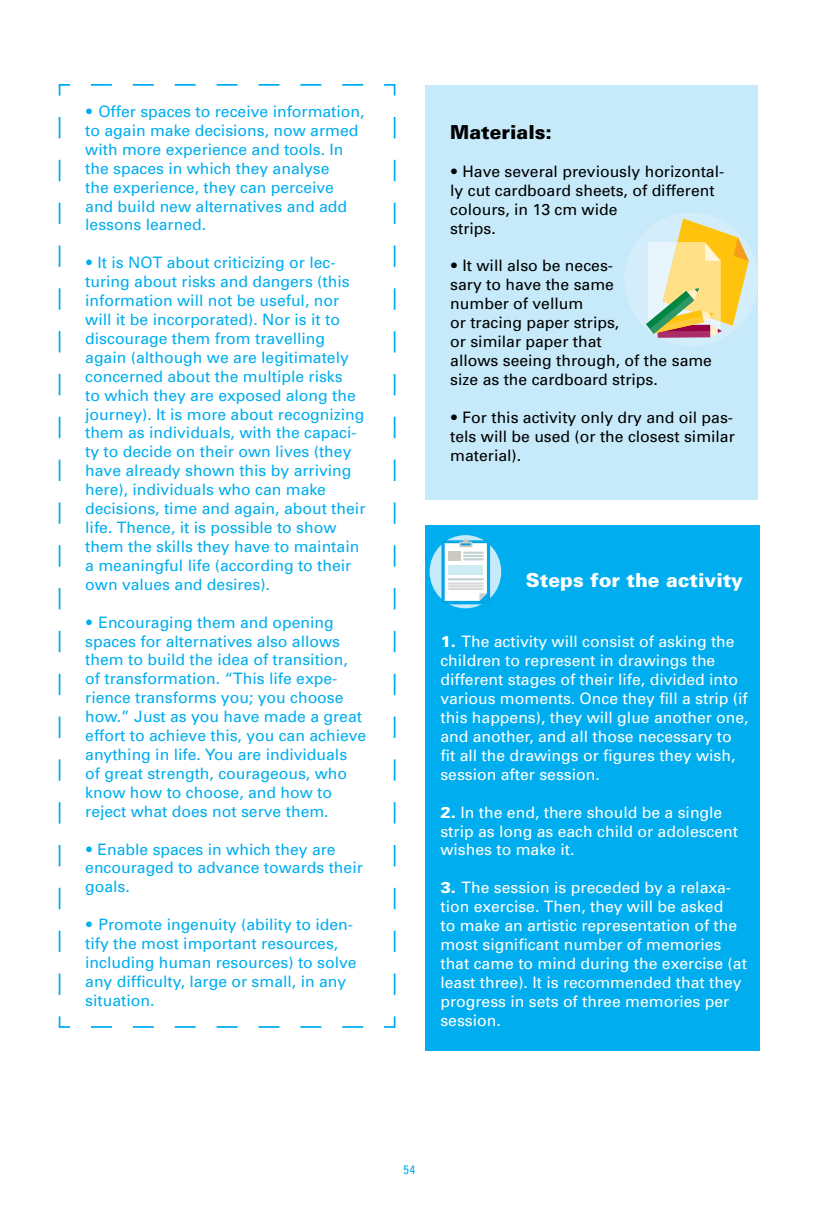
<style>
.page{position:relative;width:819px;height:1216px;background:#fff}
.page>*{position:absolute;margin:0;border:0;box-sizing:border-box;transform-origin:0 0}
.t1{font:900 19.25px "Univers";color:#fff}
.t2{font:900 19.25px "Univers";color:#000}
.t3{font:15.75px/18.9px "Univers";color:#00aeef}
.t4{font:15.75px/18.9px "Univers";color:#fff}
.t5{font:15.75px/18.9px "Univers";color:#000}
.t6{font:condensed 12.25px "Univers";color:#00aeef}
.s1{font-weight:900}
</style>
<div class="page">
<div style="left:425px;top:85px;width:333px;height:414px;background:#c6eafa"></div>
<div style="left:624px;top:213px;width:134px;height:133px;background:#d4edfa;border-radius:50%"></div>
<svg style="left:646px;top:218px;width:102px;height:119px"></svg>
<svg style="left:58px;top:84px;width:338px;height:944px"></svg>
<div style="left:424px;top:525px;width:335px;height:525px;background:#00aeef"></div>
<svg style="left:429px;top:535px;width:72px;height:73px"></svg>
<div style="left:441px;top:540px;width:49px;height:64px;background:#00a6e5;border-radius:3px"></div>
<svg style="left:444px;top:539px;width:43px;height:62px"></svg>
<hr style="left:449px;top:578px;width:33px;height:2px;background:#c2d0d4">
<hr style="left:449px;top:582px;width:33px;height:2px;background:#d8d9d8">
<hr style="left:449px;top:585px;width:33px;height:2px;background:#d8d9d8">
<hr style="left:449px;top:588px;width:33px;height:2px;background:#d8d9d8">
<p class="t3" style="left:85px;top:102px;width:281px"><span class="s1">•</span> Offer spaces to receive information, to again make decisions, now armed with more experience and tools. In the spaces in which they analyse<br>the experience, they can perceive and build new alternatives and add lessons learned.</p>
<p class="t3" style="left:85px;top:253px;width:282px"><span class="s1">•</span> It is NOT about criticizing or lec&shy;turing about risks and dangers (this information will not be useful, nor will it be incorporated). Nor is it to discourage them from travelling again (although we are legitimately concerned about the multiple risks<br>to which they are exposed along the journey). It is more about recognizing them as individuals, with the capaci&shy;ty to decide on their own lives (they have already shown this by arriving here), individuals who can make decisions, time and again, about their life. Thence, it is possible to show them the skills they have to maintain a meaningful life (according to their own values and desires).</p>
<p class="t3" style="left:85px;top:612px;width:282px"><span class="s1">•</span> Encouraging them and opening spaces for alternatives also allows them to build the idea of transition, of transformation. “This life expe&shy;rience transforms you; you choose how.” Just as you have made a great effort to achieve this, you can achieve anything in life. You are individuals<br>of great strength, courageous, who know how to choose, and how to reject what does not serve them.</p>
<p class="t3" style="left:85px;top:839px;width:279px"><span class="s1">•</span> Enable spaces in which they are encouraged to advance towards their goals.</p>
<p class="t3" style="left:85px;top:914px;width:273px"><span class="s1">•</span> Promote ingenuity (ability to iden&shy;tify the most important resources, including human resources) to solve any difficulty, large or small, in any situation.</p>
<p class="t2" style="left:450px;top:120px;width:103px">Materials:</p>
<p class="t5" style="left:450px;top:162px;width:275px"><span class="s1">•</span> Have several previously horizontal&shy;ly cut cardboard sheets, of different colours, in 13 cm wide<br>strips.</p>
<p class="t5" style="left:450px;top:256px;width:165px;text-align:justify"><span class="s1">•</span> It will also be neces&shy;sary to have the same number of vellum</p>
<p class="t5" style="left:450px;top:313px;width:263px">or tracing paper strips,<br>or similar paper that<br>allows seeing through, of the same size as the cardboard strips.</p>
<p class="t5" style="left:450px;top:407px;width:286px;text-align:justify"><span class="s1">•</span> For this activity only dry and oil pas&shy;tels will be used (or the closest similar material).</p>
<p class="t1" style="left:526px;top:567px;width:219px">Steps for the activity</p>
<p class="t4" style="left:440px;top:632px;width:310px"><span class="s1">1.</span> The activity will consist of asking the children to represent in drawings the different stages of their life, divided into various moments. Once they fill a strip (if this happens), they will glue another one, and another, and all those necessary to fit all the drawings or figures they wish, session after session.</p>
<p class="t4" style="left:440px;top:802px;width:299px"><span class="s1">2.</span> In the end, there should be a single strip as long as each child or adolescent wishes to make it.</p>
<p class="t4" style="left:440px;top:878px;width:308px"><span class="s1">3.</span> The session is preceded by a relaxa&shy;tion exercise. Then, they will be asked<br>to make an artistic representation of the most significant number of memories that came to mind during the exercise (at least three). It is recommended that they progress in sets of three memories per session.</p>
<p class="t6" style="left:403px;top:1161px;width:13px">54</p>
</div>
